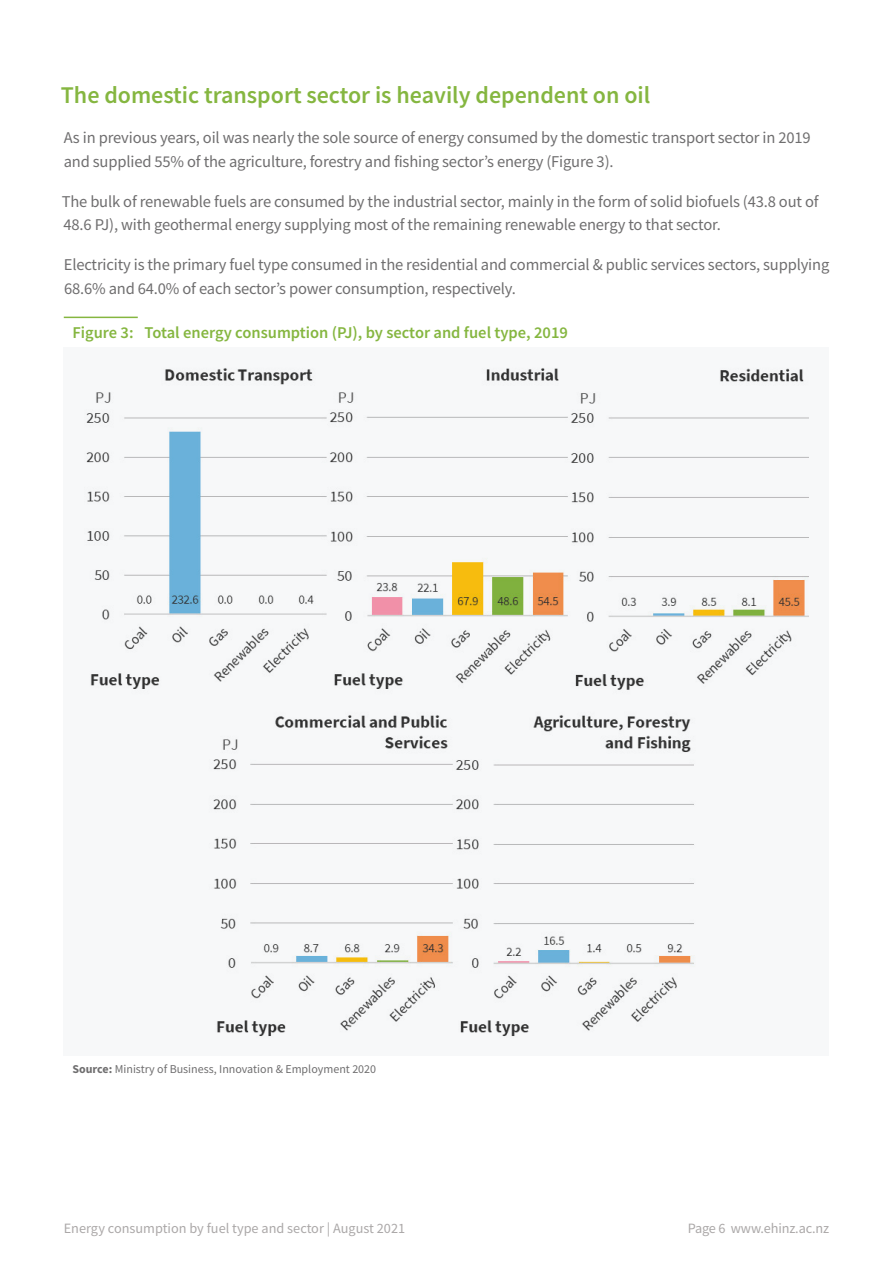
<style>
.page{position:relative;width:893px;height:1263px;background:#fff}
.page>*{position:absolute;margin:0;border:0;box-sizing:border-box;transform-origin:0 0}
.t1{font:600 24px "Source Sans Pro";color:#85b640}
.t2{font:16.5px/23.2px "Source Sans Pro";letter-spacing:-.01em;color:#6f6e6f}
.t3{font:600 16.5px "Source Sans Pro";color:#85b640}
.t4{font:14.25px "Source Sans Pro";color:#aba8a8}
.t5{font:12px "Source Sans Pro";color:#6f6e6f}
.s1{font-weight:700}
</style>
<div class="page">
<div style="left:64px;top:347px;width:765px;height:708px;background:#f7f8f9"></div>
<hr style="left:64px;top:317px;width:74px;height:1px;background:#85b640">
<img style="left:86px;top:368px;width:722px;height:668px">
<h1 class="t1" style="left:61px;top:79px;width:591px">The domestic transport sector is heavily dependent on oil</h1>
<p class="t2" style="left:64px;top:126px;width:748px">As in previous years, oil was nearly the sole source of energy consumed by the domestic transport sector in 2019 and supplied 55% of the agriculture, forestry and fishing sector’s energy (Figure 3).</p>
<p class="t2" style="left:62px;top:190px;width:758px">The bulk of renewable fuels are consumed by the industrial sector, mainly in the form of solid biofuels (43.8 out of<br>48.6 PJ), with geothermal energy supplying most of the remaining renewable energy to that sector.</p>
<p class="t2" style="left:64px;top:253px;width:767px">Electricity is the primary fuel type consumed in the residential and commercial &amp; public services sectors, supplying<br>68.6% and 64.0% of each sector’s power consumption, respectively.</p>
<p class="t3" style="left:72px;top:322px;width:497px">Figure 3: Total energy consumption (PJ), by sector and fuel type, 2019</p>
<p class="t5" style="left:72px;top:1061px;width:305px"><span class="s1">Source:</span> Ministry of Business, Innovation &amp; Employment 2020</p>
<p class="t4" style="left:64px;top:1219px;width:343px">Energy consumption by fuel type and sector | August 2021</p>
<p class="t4" style="left:688px;top:1219px;width:143px">Page 6 www.ehinz.ac.nz</p>
</div>
